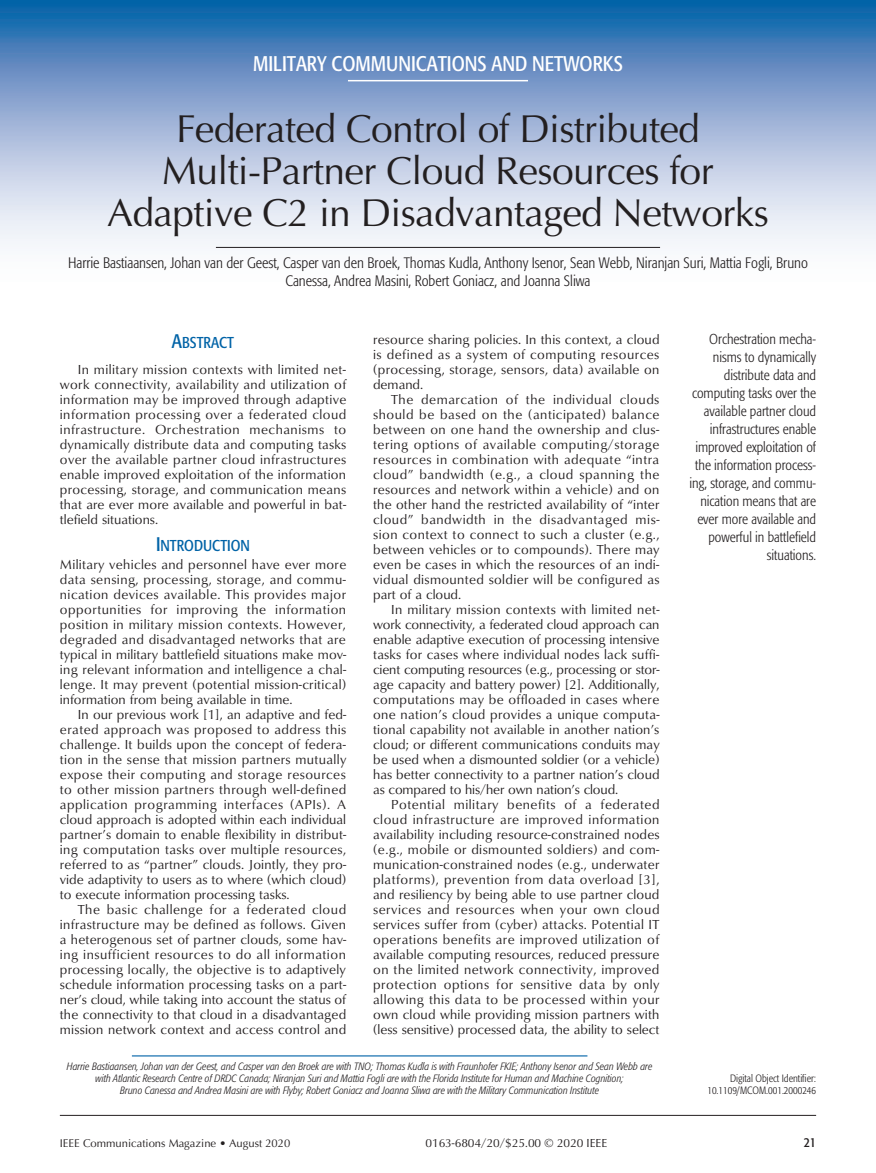
<style>
.page{position:relative;width:876px;height:1173px;background:#fff}
.page>*{position:absolute;margin:0;border:0;box-sizing:border-box;transform-origin:0 0}
.t1{font:39px/42px "Optima";letter-spacing:-.015em;color:#231f20;text-align:center}
.t2{font:condensed 21px "Formata";color:#fff}
.t3{font:15.6px "Formata Condensed SC800";color:#0163a7}
.t4{font:300 condensed 15px/18px "Formata";color:#231f20;text-align:center}
.t5{font:300 condensed 14.25px/18px "Formata";color:#231f20;text-align:right}
.t6{font:13.5px/15px "Classico URW";color:#231f20;text-align:justify}
.t7{font:13.5px "Formata Condensed SC800";color:#231f20}
.t8{font:12px "Classico URW Reg SC800";color:#231f20}
.t9{font:11.25px "Optima";color:#231f20}
.t10{font:italic 300 condensed 10.5px/12px "Formata";color:#231f20;text-align:center}
.t11{font:300 condensed 10.5px/12px "Formata";color:#231f20;text-align:right}
.s1{font-size:19.5px}
</style>
<div class="page">
<hr style="left:60px;top:1115px;width:756px;height:1px;background:#231f20">
<svg style="left:0;top:0;width:876px;height:248px;background:#93b1d5"></svg>
<hr style="left:216px;top:247px;width:444px;height:1px;background:#231f20">
<hr style="left:348px;top:80px;width:180px;height:1px;background:#fff">
<hr style="left:132px;top:1055px;width:455px;height:1px;background:#0163a7">
<h2 class="t2" style="left:253px;top:51px;width:371px">MILITARY COMMUNICATIONS AND NETWORKS</h2>
<h1 class="t1" style="left:107px;top:108px;width:663px">Federated Control of Distributed<br>Multi-Partner Cloud Resources for<br>Adaptive C2 in Disadvantaged Networks</h1>
<p class="t4" style="left:68px;top:254px;width:741px">Harrie Bastiaansen, Johan van der Geest, Casper van den Broek, Thomas Kudla, Anthony Isenor, Sean Webb, Niranjan Suri, Mattia Fogli, Bruno<br>Canessa, Andrea Masini, Robert Goniacz, and Joanna Sliwa</p>
<p class="t3" style="left:172px;top:333px;width:64px"><span class="s1">A</span>BSTRACT</p>
<p class="t6" style="left:60px;top:361px;width:288px;text-indent:18px">In military mission contexts with limited net&shy;work connectivity, availability and utilization of information may be improved through adaptive information processing over a federated cloud infrastructure. Orchestration mechanisms to dynamically distribute data and computing tasks over the available partner cloud infrastructures enable improved exploitation of the information processing, storage, and communication means that are ever more available and powerful in bat&shy;tlefield situations.</p>
<p class="t3" style="left:156px;top:536px;width:95px"><span class="s1">I</span>NTRODUCTION</p>
<p class="t6" style="left:60px;top:556px;width:288px">Military vehicles and personnel have ever more data sensing, processing, storage, and commu&shy;nication devices available. This provides major opportunities for improving the information position in military mission contexts. However, degraded and disadvantaged networks that are typical in military battlefield situations make mov&shy;ing relevant information and intelligence a chal&shy;lenge. It may prevent (potential mission-critical) information from being available in time.</p>
<p class="t6" style="left:60px;top:706px;width:288px;text-indent:18px">In our previous work [1], an adaptive and fed&shy;erated approach was proposed to address this challenge. It builds upon the concept of federa&shy;tion in the sense that mission partners mutually expose their computing and storage resources to other mission partners through well-defined application programming interfaces (APIs). A cloud approach is adopted within each individual partner’s domain to enable flexibility in distribut&shy;ing computation tasks over multiple resources, referred to as “partner” clouds. Jointly, they pro&shy;vide adaptivity to users as to where (which cloud) to execute information processing tasks.</p>
<p class="t6" style="left:60px;top:901px;width:288px;text-indent:18px">The basic challenge for a federated cloud infrastructure may be defined as follows. Given a heterogenous set of partner clouds, some hav&shy;ing insufficient resources to do all information processing locally, the objective is to adaptively schedule information processing tasks on a part&shy;ner’s cloud, while taking into account the status of the connectivity to that cloud in a disadvantaged mission network context and access control and</p>
<p class="t6" style="left:373px;top:331px;width:288px">resource sharing policies. In this context, a cloud is defined as a system of computing resources (processing, storage, sensors, data) available on demand.</p>
<p class="t6" style="left:373px;top:391px;width:288px;text-indent:18px">The demarcation of the individual clouds should be based on the (anticipated) balance between on one hand the ownership and clus&shy;tering options of available computing/storage resources in combination with adequate “intra cloud” bandwidth (e.g., a cloud spanning the resources and network within a vehicle) and on the other hand the restricted availability of “inter cloud” bandwidth in the disadvantaged mis&shy;sion context to connect to such a cluster (e.g., between vehicles or to compounds). There may even be cases in which the resources of an indi&shy;vidual dismounted soldier will be configured as part of a cloud.</p>
<p class="t6" style="left:373px;top:601px;width:288px;text-indent:18px">In military mission contexts with limited net&shy;work connectivity, a federated cloud approach can enable adaptive execution of processing intensive tasks for cases where individual nodes lack suffi&shy;cient computing resources (e.g., processing or stor&shy;age capacity and battery power) [2]. Additionally, computations may be offloaded in cases where one nation’s cloud provides a unique computa&shy;tional capability not available in another nation’s cloud; or different communications conduits may be used when a dismounted soldier (or a vehicle) has better connectivity to a partner nation’s cloud as compared to his/her own nation’s cloud.</p>
<p class="t6" style="left:373px;top:796px;width:288px;text-indent:18px">Potential military benefits of a federated cloud infrastructure are improved information availability including resource-constrained nodes (e.g., mobile or dismounted soldiers) and com&shy;munication-constrained nodes (e.g., underwater platforms), prevention from data overload [3], and resiliency by being able to use partner cloud services and resources when your own cloud services suffer from (cyber) attacks. Potential IT operations benefits are improved utilization of available computing resources, reduced pressure on the limited network connectivity, improved protection options for sensitive data by only allowing this data to be processed within your own cloud while providing mission partners with (less sensitive) processed data, the ability to select</p>
<p class="t5" style="left:689px;top:330px;width:128px">Orchestration mecha&shy;nisms to dynamically distribute data and computing tasks over the available partner cloud infrastructures enable improved exploitation of the information process&shy;ing, storage, and commu&shy;nication means that are ever more available and powerful in battlefield situations.</p>
<p class="t10" style="left:67px;top:1060px;width:587px">Harrie Bastiaansen, Johan van der Geest, and Casper van den Broek are with TNO; Thomas Kudla is with Fraunhofer FKIE; Anthony Isenor and Sean Webb are with Atlantic Research Centre of DRDC Canada; Niranjan Suri and Mattia Fogli are with the Florida Institute for Human and Machine Cognition;<br>Bruno Canessa and Andrea Masini are with Flyby; Robert Goniacz and Joanna Sliwa are with the Military Communication Institute</p>
<p class="t11" style="left:707px;top:1072px;width:110px">Digital Object Identifier:<br>10.1109/MCOM.001.2000246</p>
<p class="t9" style="left:60px;top:1136px;width:232px">IEEE Communications Magazine • August 2020</p>
<p class="t8" style="left:425px;top:1134px;width:183px">0163-6804/20/$25.00 © 2020 IEEE</p>
<p class="t7" style="left:803px;top:1134px;width:14px">21</p>
</div>
